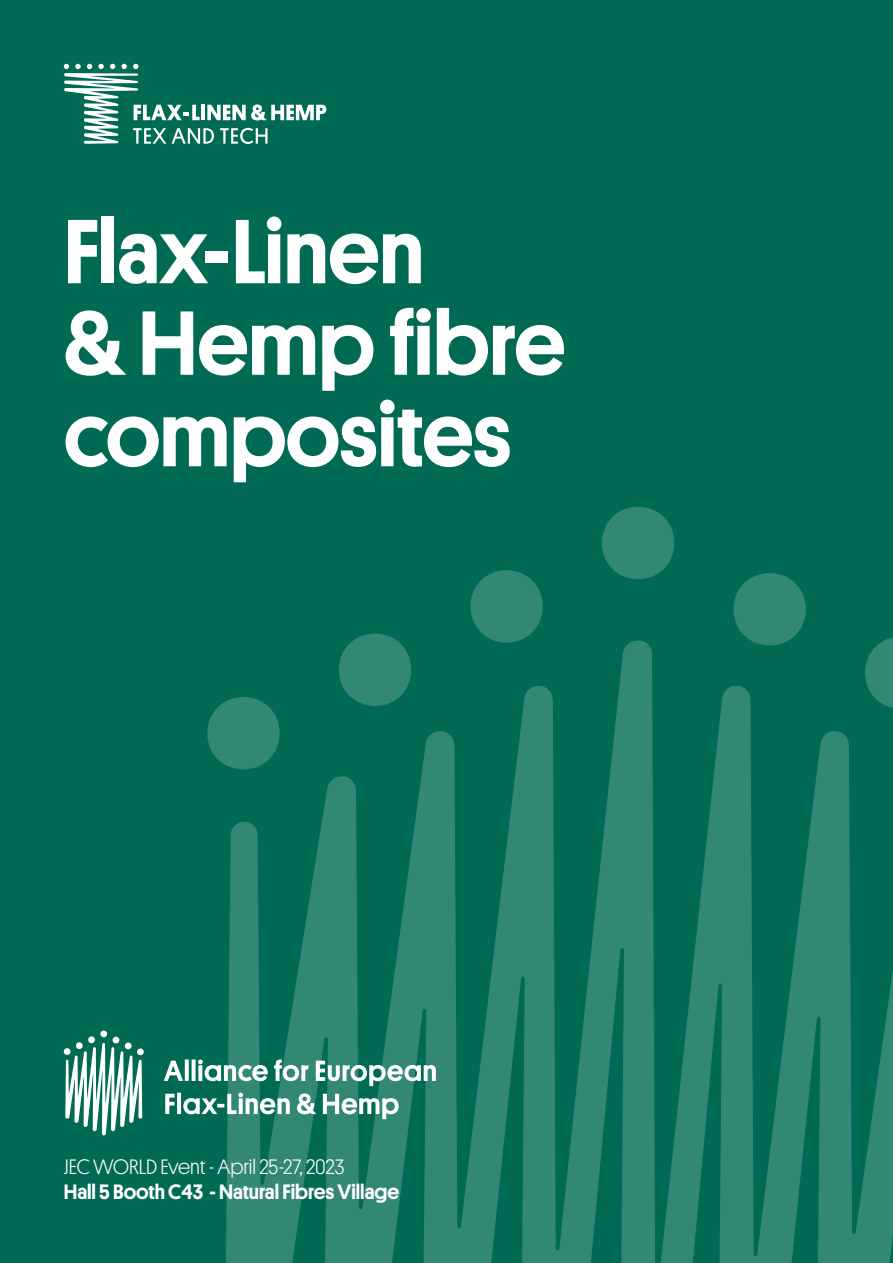
<style>
.page{position:relative;width:893px;height:1263px;background:#006a54}
.page>*{position:absolute;margin:0;border:0;box-sizing:border-box;transform-origin:0 0}
.t1{font:500 91.5px/91.5px "Platform";letter-spacing:-.005em;color:#fff}
.t2{font:500 21px "Platform";color:#fff}
.t3{font:300 21px "Platform";letter-spacing:-.01em;color:#fff}
</style>
<div class="page">
<svg style="left:64px;top:64px;width:262px;height:80px"></svg>
<svg style="left:207px;top:507px;width:686px;height:756px"></svg>
<svg style="left:165px;top:1092px;width:234px;height:27px"></svg>
<svg style="left:164px;top:1059px;width:272px;height:27px"></svg>
<svg style="left:64px;top:1030px;width:80px;height:105px"></svg>
<h1 class="t1" style="left:64px;top:200px;width:503px">Flax-Linen<br>&amp; Hemp fibre composites</h1>
<p class="t3" style="left:64px;top:1152px;width:282px">JEC WORLD Event - April 25-27, 2023</p>
<p class="t2" style="left:64px;top:1177px;width:337px">Hall 5 Booth C43 - Natural Fibres Village</p>
</div>
